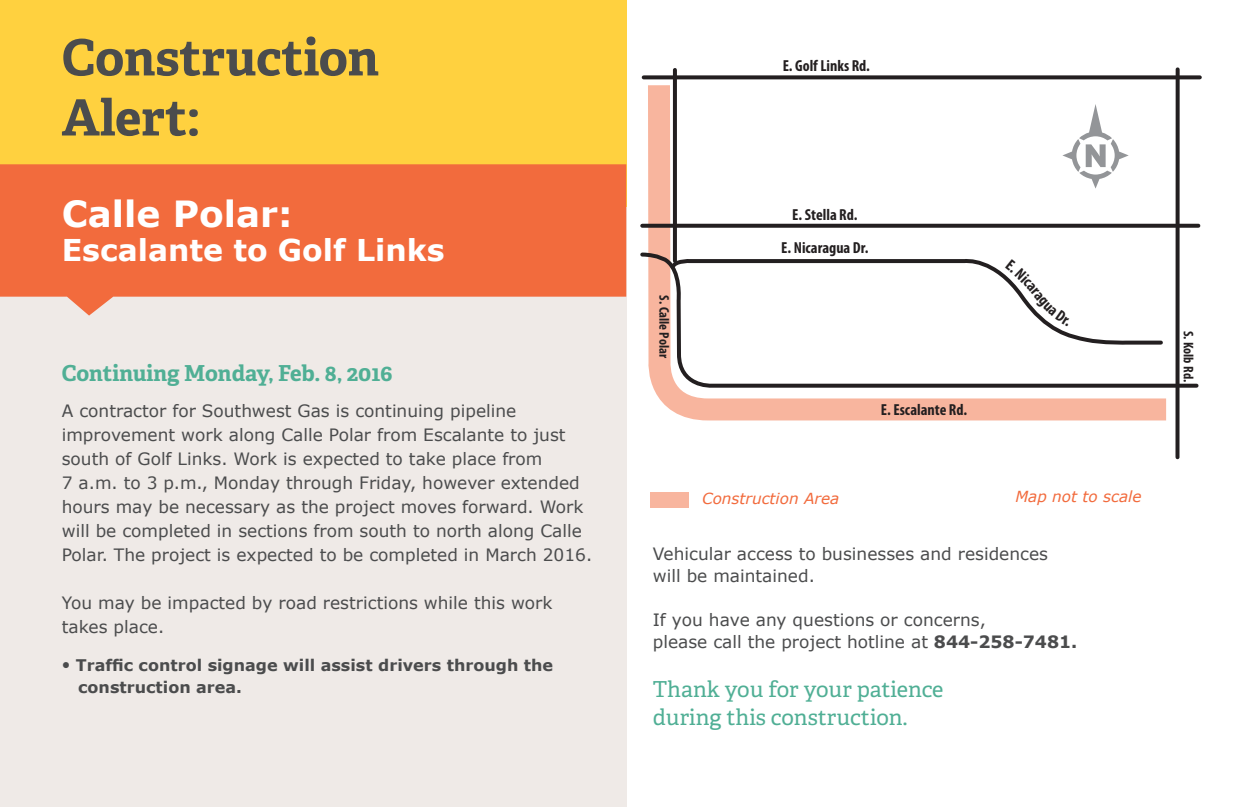
<style>
.page{position:relative;width:1239px;height:807px;background:#fff}
.page>*{position:absolute;margin:0;border:0;box-sizing:border-box;transform-origin:0 0}
.t1{font:700 50px "Adelle PE";color:#4b4c4d}
.t2{font:700 36px "Verdana";color:#fff}
.t3{font:700 30px "Verdana";color:#fff}
.t4{font:22px/28.8px "Adelle PE";color:#50af95}
.t5{font:700 22px "Adelle PE";letter-spacing:-.005em;color:#50af95}
.t6{font:17px/24px "Verdana";color:#4b4c4d}
.t7{font:700 16px "Verdana";color:#4b4c4d}
.t8{font:700 condensed 16px "Myriad Pro";color:#231f20}
.t9{font:italic 15.2px "Verdana";color:#f26b3d}
.t10{font:700 condensed 14px "Myriad Pro";color:#231f20}
.s1{font-size:12px}
.s2{font-weight:700}
</style>
<div class="page">
<svg style="left:646px;top:83px;width:522px;height:338px"></svg>
<div style="left:0;top:0;width:626px;height:291px;background:#ffd13f"></div>
<div style="left:0;top:207px;width:626px;height:599px;background:#efeae7"></div>
<svg style="left:0;top:164px;width:626px;height:151px;background:#f17a50"></svg>
<svg style="left:1062px;top:104px;width:66px;height:84px"></svg>
<svg style="left:640px;top:250px;width:559px;height:139px"></svg>
<svg style="left:667px;top:257px;width:497px;height:91px"></svg>
<svg style="left:1175px;top:69px;width:4px;height:388px;background:#423e3f"></svg>
<svg style="left:673px;top:70px;width:4px;height:191px"></svg>
<div style="left:650px;top:492px;width:39px;height:16px;background:#f8b59e"></div>
<svg style="left:642px;top:224px;width:556px;height:4px;background:#302c2d"></svg>
<svg style="left:643px;top:75px;width:556px;height:4px;background:#373435"></svg>
<svg style="left:1005px;top:259px;width:64px;height:67px"></svg>
<p class="t1" style="left:62px;top:21px;width:318px">Construction</p>
<p class="t1" style="left:62px;top:81px;width:140px">Alert:</p>
<p class="t2" style="left:62px;top:191px;width:232px">Calle Polar:</p>
<p class="t3" style="left:62px;top:231px;width:384px">Escalante to Golf Links</p>
<p class="t5" style="left:62px;top:357px;width:332px">Continuing Monday, Feb. 8, 2016</p>
<p class="t6" style="left:62px;top:398px;width:532px">A contractor for Southwest Gas is continuing pipeline improvement work along Calle Polar from Escalante to just south of Golf Links. Work is expected to take place from<br>7 a.m. to 3 p.m., Monday through Friday, however extended hours may be necessary as the project moves forward. Work will be completed in sections from south to north along Calle Polar. The project is expected to be completed in March 2016.</p>
<p class="t6" style="left:62px;top:590px;width:492px">You may be impacted by road restrictions while this work takes place.</p>
<p class="t7" style="left:62px;top:655px;width:493px"><span class="s1">•</span> Traffic control signage will assist drivers through the</p>
<p class="t7" style="left:78px;top:677px;width:165px">construction area.</p>
<p class="t8" style="left:782px;top:57px;width:89px">E. Golf Links Rd.</p>
<p class="t8" style="left:792px;top:205px;width:67px">E. Stella Rd.</p>
<p class="t10" style="left:671px;top:295px;width:64px;rotate:90deg">S. Calle Polar</p>
<p class="t8" style="left:781px;top:239px;width:89px">E. Nicaragua Dr.</p>
<p class="t8" style="left:881px;top:401px;width:88px">E. Escalante Rd.</p>
<p class="t9" style="left:702px;top:489px;width:139px">Construction Area</p>
<p class="t9" style="left:1015px;top:487px;width:128px">Map not to scale</p>
<p class="t6" style="left:652px;top:542px;width:397px;line-height:22px">Vehicular access to businesses and residences will be maintained.</p>
<p class="t6" style="left:652px;top:608px;width:426px;line-height:22px">If you have any questions or concerns,<br>please call the project hotline at <span class="s2">844-258-7481.</span></p>
<p class="t4" style="left:652px;top:673px;width:292px">Thank you for your patience during this construction.</p>
<p class="t10" style="left:1196px;top:331px;width:53px;rotate:90deg">S. Kolb Rd.</p>
</div>
